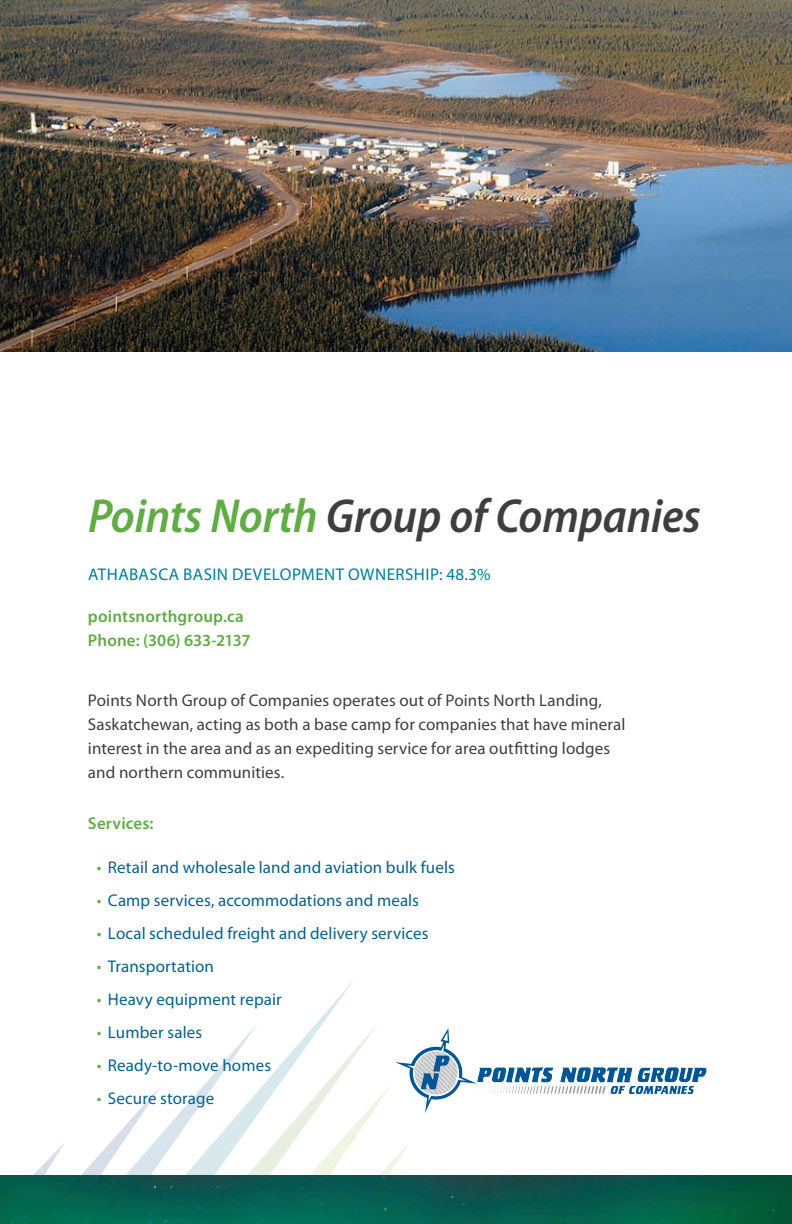
<style>
.page{position:relative;width:792px;height:1224px;background:#fff}
.page>*{position:absolute;margin:0;border:0;box-sizing:border-box;transform-origin:0 0}
.t1{font:italic 600 semi-condensed 48px "Myriad Pro";letter-spacing:-.005em;color:#3e3e3f}
.t2{font:17px/24px "Myriad Pro";letter-spacing:.005em;color:#3e3e3f}
.t3{font:17px "Myriad Pro";letter-spacing:.01em;color:#05618b}
.t4{font:600 17px/24px "Myriad Pro";letter-spacing:.01em;color:#60ac45}
.t5{font:17px "Myriad Pro";letter-spacing:.025em;color:#007c9d}
.s1{color:#60ac45}
</style>
<div class="page">
<img style="left:0;top:1175px;width:792px;height:49px">
<img style="left:0;top:0;width:792px;height:352px">
<svg style="left:0;top:1022px;width:708px;height:189px"></svg>
<h1 class="t1" style="left:88px;top:486px;width:614px"><span class="s1">Points North</span> Group of Companies</h1>
<p class="t5" style="left:88px;top:564px;width:404px">ATHABASCA BASIN DEVELOPMENT OWNERSHIP: 48.3%</p>
<p class="t4" style="left:88px;top:604px;width:164px">pointsnorthgroup.ca<br>Phone: (306) 633-2137</p>
<p class="t2" style="left:88px;top:688px;width:539px">Points North Group of Companies operates out of Points North Landing, Saskatchewan, acting as both a base camp for companies that have mineral interest in the area and as an expediting service for area outfitting lodges and northern communities.</p>
<p class="t4" style="left:88px;top:811px;width:67px">Services:</p>
<p class="t3" style="left:97px;top:857px;width:359px"><span class="s1">•</span> Retail and wholesale land and aviation bulk fuels</p>
<p class="t3" style="left:97px;top:890px;width:323px"><span class="s1">•</span> Camp services, accommodations and meals</p>
<p class="t3" style="left:97px;top:923px;width:333px"><span class="s1">•</span> Local scheduled freight and delivery services</p>
<p class="t3" style="left:97px;top:956px;width:119px"><span class="s1">•</span> Transportation</p>
<p class="t3" style="left:97px;top:989px;width:186px"><span class="s1">•</span> Heavy equipment repair</p>
<p class="t3" style="left:97px;top:1022px;width:107px"><span class="s1">•</span> Lumber sales</p>
<p class="t3" style="left:97px;top:1055px;width:176px"><span class="s1">•</span> Ready-to-move homes</p>
<p class="t3" style="left:97px;top:1088px;width:119px"><span class="s1">•</span> Secure storage</p>
</div>
